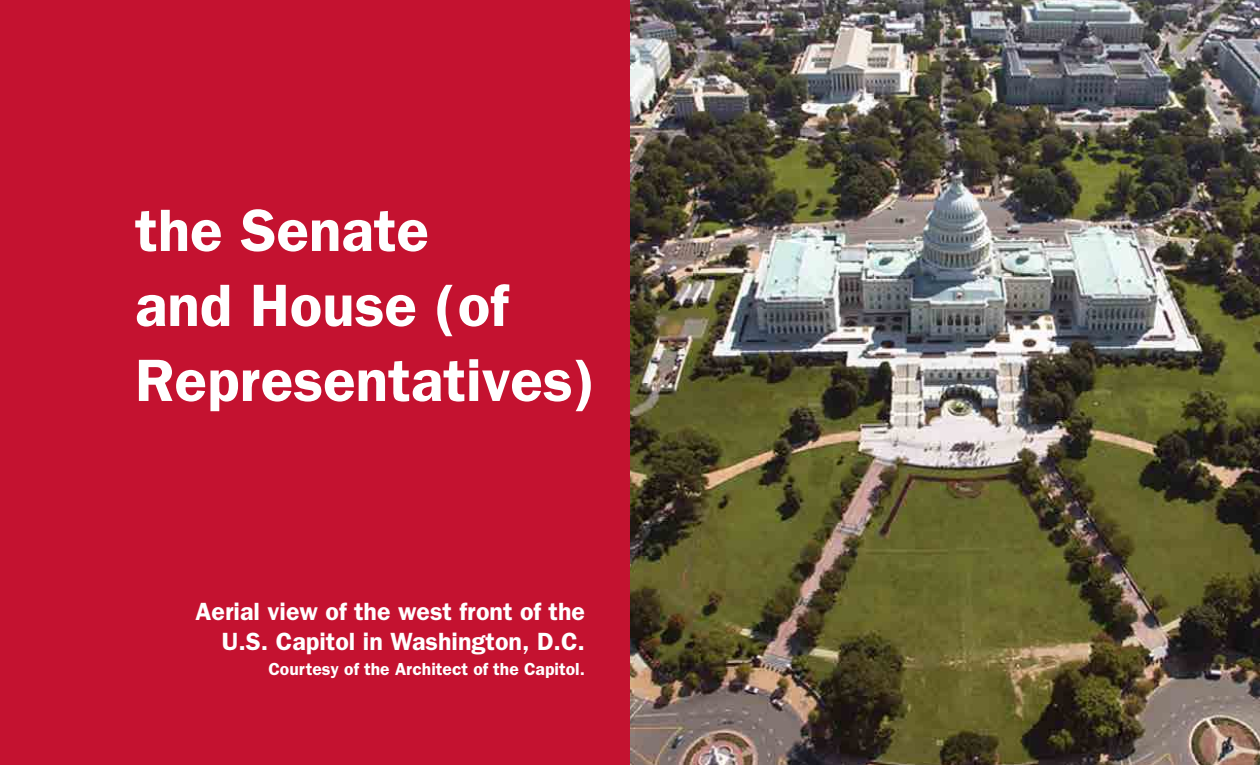
<style>
.page{position:relative;width:1260px;height:765px;background:#c41230}
.page>*{position:absolute;margin:0;border:0;box-sizing:border-box;transform-origin:0 0}
.question{font:600 60px/75px "Franklin Gothic";color:#fff}
.caption_right{font:600 25px/30px "Franklin Gothic";color:#fff;text-align:right}
.caption_right-2{font:600 17.5px "Franklin Gothic";color:#fff}
</style>
<div class="page">
<img style="left:630px;top:0;width:630px;height:765px">
<p class="question" style="left:135px;top:191px;width:462px">the Senate<br>and House (of<br>Representatives)</p>
<p class="caption_right" style="left:196px;top:596px;width:391px">Aerial view of the west front of the<br>U.S. Capitol in Washington, D.C.</p>
<p class="caption_right-2" style="left:268px;top:659px;width:318px">Courtesy of the Architect of the Capitol.</p>
</div>
